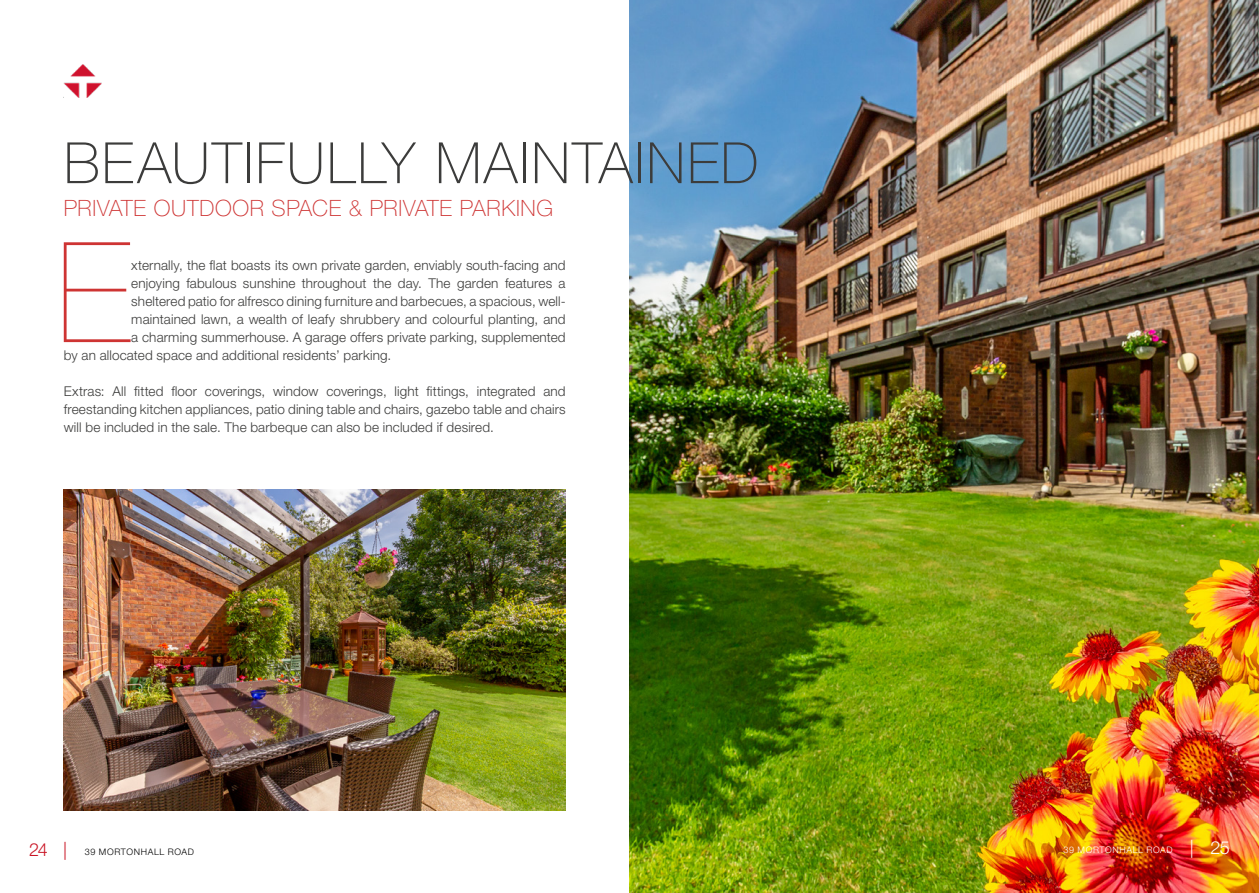
<style>
.page{position:relative;width:1259px;height:893px;background:#fff}
.page>*{position:absolute;margin:0;border:0;box-sizing:border-box;transform-origin:0 0}
.Address_line_1{font:200 139.8px "Helvetica Neue LT Std";color:#ce3433}
.Address_line_1-2{font:100 57px "Helvetica Neue LT Std";letter-spacing:.035em;color:#3c3c3b}
.Address_line_1-3{font:100 22.5px "Helvetica Neue LT Std";letter-spacing:.03em;color:#ce3433}
.t1{font:300 18px "Helvetica Neue LT Std";color:#fff}
.Address_line_1-4{font:300 13.5px/18px "Helvetica Neue LT Std";letter-spacing:.01em;color:#3c3c3b;text-align:justify}
.t2{font:300 9px "Helvetica Neue LT Std";letter-spacing:.075em;color:#000}
.t3{font:300 9px "Helvetica Neue LT Std";letter-spacing:.075em;color:#fff}
.s1{font-size:18px}
.s2{font-size:18px;color:#c91525}
</style>
<div class="page">
<img style="left:629px;top:0;width:630px;height:893px">
<img style="left:64px;top:489px;width:502px;height:321px">
<img style="left:64px;top:64px;width:38px;height:34px">
<p class="Address_line_1-2" style="left:64px;top:130px;width:696px">BEAUTIFULLY MAINTAINED</p>
<p class="Address_line_1-3" style="left:64px;top:195px;width:491px">PRIVATE OUTDOOR SPACE &amp; PRIVATE PARKING</p>
<p class="Address_line_1" style="left:56px;top:212px;width:77px">E</p>
<p class="Address_line_1-4" style="left:131px;top:256px;width:436px">xternally, the flat boasts its own private garden, enviably south-facing and</p>
<p class="Address_line_1-4" style="left:131px;top:274px;width:436px">enjoying fabulous sunshine throughout the day. The garden features a</p>
<p class="Address_line_1-4" style="left:131px;top:292px;width:436px">sheltered patio for alfresco dining furniture and barbecues, a spacious, well-</p>
<p class="Address_line_1-4" style="left:131px;top:310px;width:436px">maintained lawn, a wealth of leafy shrubbery and colourful planting, and</p>
<p class="Address_line_1-4" style="left:131px;top:328px;width:436px">a charming summerhouse. A garage offers private parking, supplemented</p>
<p class="Address_line_1-4" style="left:64px;top:346px;width:329px">by an allocated space and additional residents’ parking.</p>
<p class="Address_line_1-4" style="left:64px;top:382px;width:503px">Extras: All fitted floor coverings, window coverings, light fittings, integrated and freestanding kitchen appliances, patio dining table and chairs, gazebo table and chairs will be included in the sale. The barbeque can also be included if desired.</p>
<p class="t3" style="left:1063px;top:844px;width:132px">39 MORTONHALL ROAD <span class="s1">|</span></p>
<p class="t2" style="left:29px;top:846px;width:166px"><span class="s2">24 |</span> 39 MORTONHALL ROAD</p>
<h3 class="t1" style="left:1210px;top:837px;width:21px">25</h3>
</div>
